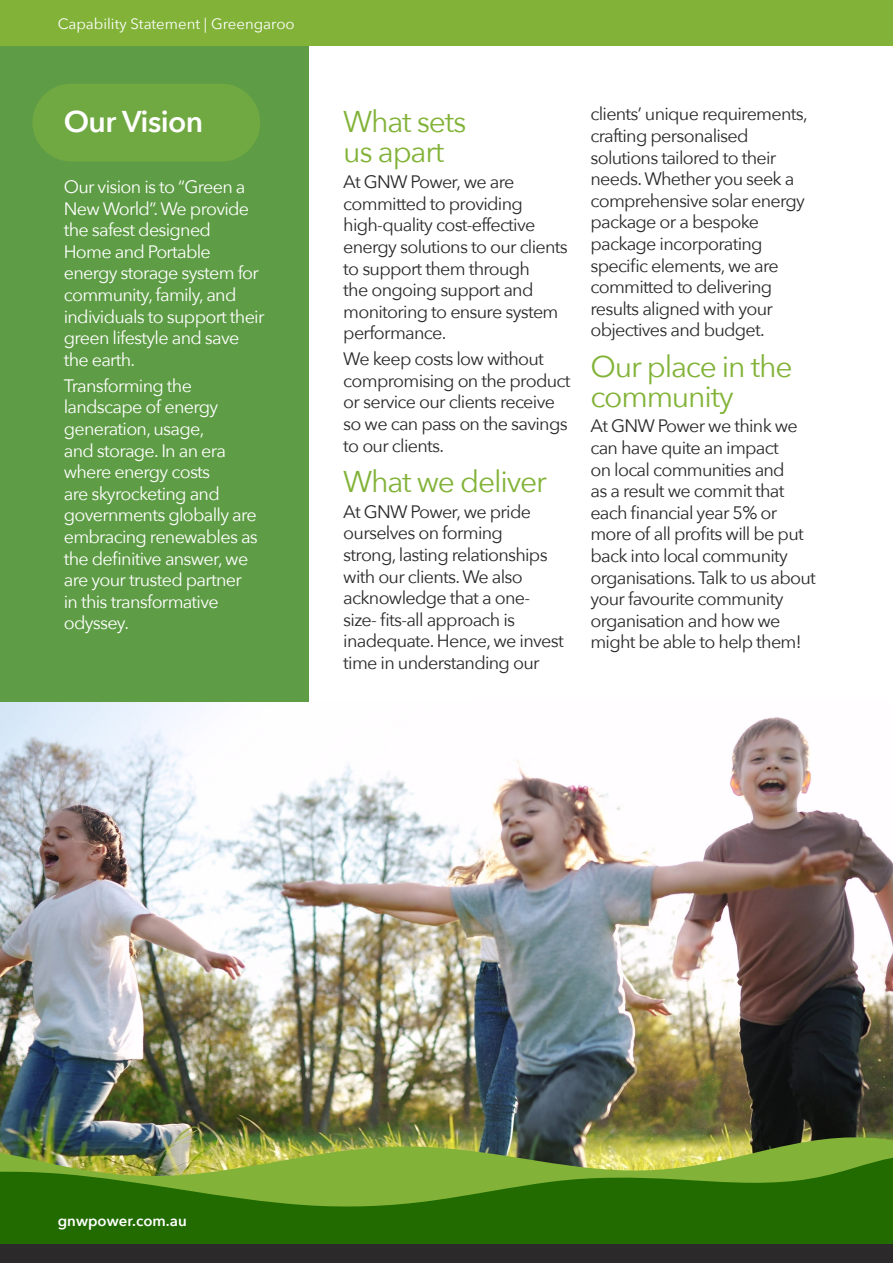
<style>
.page{position:relative;width:893px;height:1263px;background:#fff}
.page>*{position:absolute;margin:0;border:0;box-sizing:border-box;transform-origin:0 0}
.t1{font:30px/30px "Avenir Next";letter-spacing:-.04em;color:#82b338}
.t2{font:600 30px "Avenir Next";letter-spacing:-.02em;color:#fff}
.t3{font:18px/21.6px "Avenir Next";letter-spacing:-.04em;color:#2b2929}
.t4{font:18px/21.6px "Avenir Next";letter-spacing:-.04em;color:#fff}
.t5{font:15px "Avenir Next";color:#fff}
.t6{font:600 15px "Avenir Next";color:#fff}
</style>
<div class="page">
<img style="left:0;top:702px;width:893px;height:432px">
<img style="left:0;top:1134px;width:893px;height:17px">
<svg style="left:0;top:1151px;width:893px;height:93px;fill:#216b00"></svg>
<div style="left:0;top:1244px;width:893px;height:19px;background:#2b2929"></div>
<div style="left:0;top:0;width:893px;height:46px;background:#82b338"></div>
<div style="left:0;top:46px;width:309px;height:656px;background:#5e9c45"></div>
<div style="left:32px;top:84px;width:228px;height:78px;background:#70a842;border-radius:39px"></div>
<p class="t5" style="left:58px;top:11px;width:238px">Capability Statement | Greengaroo</p>
<p class="t2" style="left:64px;top:96px;width:141px">Our Vision</p>
<p class="t4" style="left:64px;top:175px;width:202px">Our vision is to “Green a<br>New World”. We provide the safest designed<br>Home and Portable energy storage system for community, family, and individuals to support their green lifestyle and save the earth.</p>
<p class="t4" style="left:64px;top:374px;width:196px">Transforming the landscape of energy generation, usage,<br>and storage. In an era where energy costs<br>are skyrocketing and governments globally are embracing renewables as the definitive answer, we are your trusted partner in this transformative odyssey.</p>
<p class="t1" style="left:343px;top:106px;width:125px">What sets us apart</p>
<p class="t3" style="left:343px;top:170px;width:226px">At GNW Power, we are committed to providing high-quality cost-effective energy solutions to our clients to support them through<br>the ongoing support and monitoring to ensure system performance.</p>
<p class="t3" style="left:343px;top:347px;width:229px">We keep costs low without compromising on the product or service our clients receive so we can pass on the savings to our clients.</p>
<p class="t1" style="left:343px;top:465px;width:205px">What we deliver</p>
<p class="t3" style="left:343px;top:500px;width:222px">At GNW Power, we pride ourselves on forming<br>strong, lasting relationships with our clients. We also acknowledge that a one&shy;size- fits-all approach is inadequate. Hence, we invest time in understanding our</p>
<p class="t3" style="left:590px;top:102px;width:219px">clients’ unique requirements, crafting personalised solutions tailored to their needs. Whether you seek a comprehensive solar energy package or a bespoke package incorporating specific elements, we are committed to delivering results aligned with your objectives and budget.</p>
<p class="t1" style="left:590px;top:350px;width:204px">Our place in the community</p>
<p class="t3" style="left:590px;top:415px;width:227px">At GNW Power we think we can have quite an impact<br>on local communities and<br>as a result we commit that each financial year 5% or more of all profits will be put back into local community organisations. Talk to us about your favourite community organisation and how we might be able to help them!</p>
<p class="t6" style="left:58px;top:1208px;width:130px">gnwpower.com.au</p>
</div>
